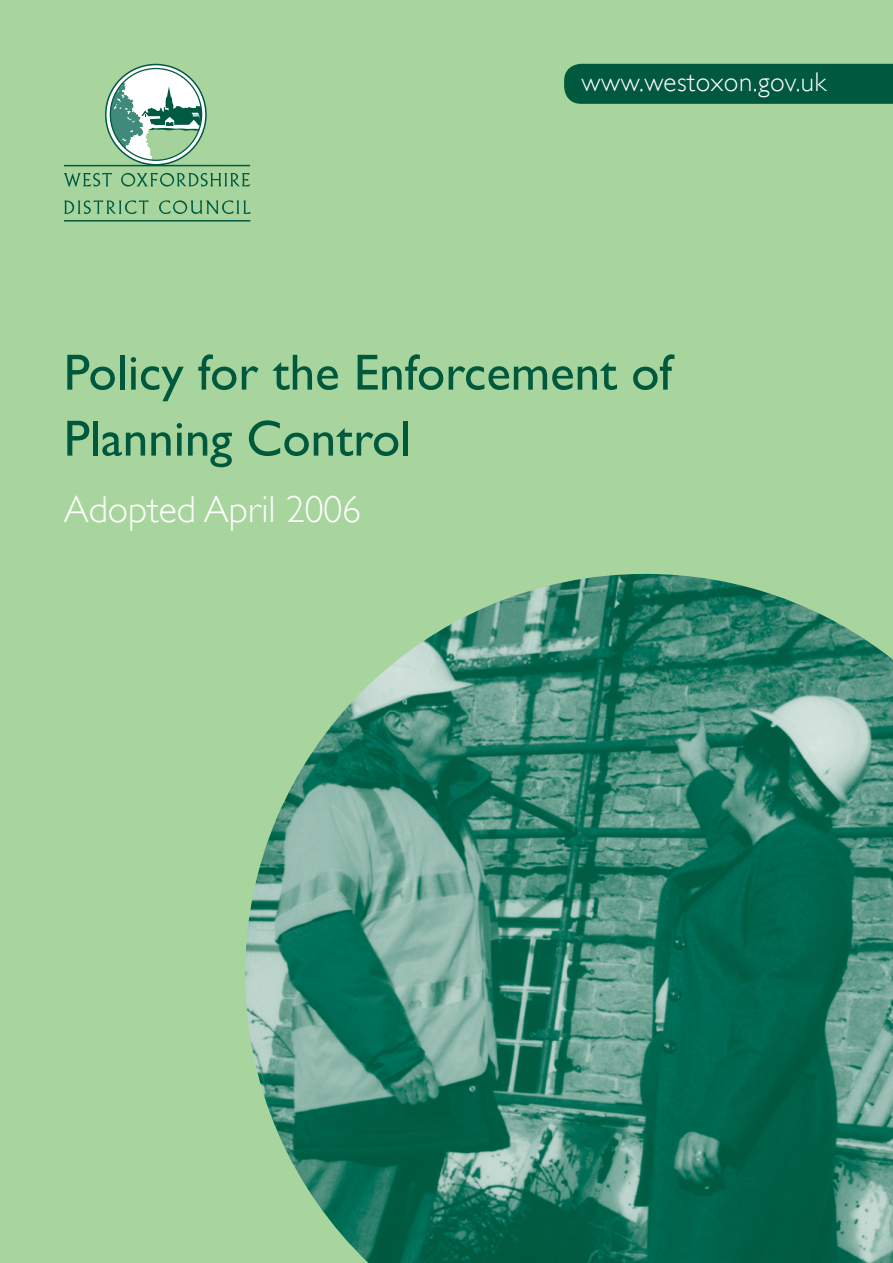
<style>
.page{position:relative;width:893px;height:1263px;background:#a8d59e}
.page>*{position:absolute;margin:0;border:0;box-sizing:border-box;transform-origin:0 0}
.t1{font:51px/66px "Gill Sans";color:#00583d}
.t2{font:300 37.5px "Gill Sans";color:#fff}
.t3{font:300 27px "Gill Sans";letter-spacing:.02em;color:#fff}
</style>
<div class="page">
<svg style="left:106px;top:65px;width:100px;height:100px"></svg>
<div style="left:105px;top:64px;width:102px;height:101px;border:2px solid #005941;border-radius:50%"></div>
<hr style="left:64px;top:165px;width:186px;height:1px;background:#005941">
<svg style="left:64px;top:200px;width:85px;height:14px"></svg>
<svg style="left:159px;top:200px;width:92px;height:14px"></svg>
<svg style="left:64px;top:173px;width:48px;height:13px"></svg>
<svg style="left:121px;top:173px;width:129px;height:13px"></svg>
<hr style="left:64px;top:220px;width:186px;height:2px;background:#005941">
<svg style="left:110px;top:77px;width:91px;height:83px"></svg>
<div style="left:564px;top:64px;width:329px;height:40px;background:#00583d"></div>
<img style="left:245px;top:574px;width:648px;height:689px">
<p class="t3" style="left:582px;top:66px;width:246px">www.westoxon.gov.uk</p>
<p class="t1" style="left:64px;top:340px;width:610px">Policy for the Enforcement of<br>Planning Control</p>
<p class="t2" style="left:64px;top:487px;width:299px">Adopted April 2006</p>
</div>
